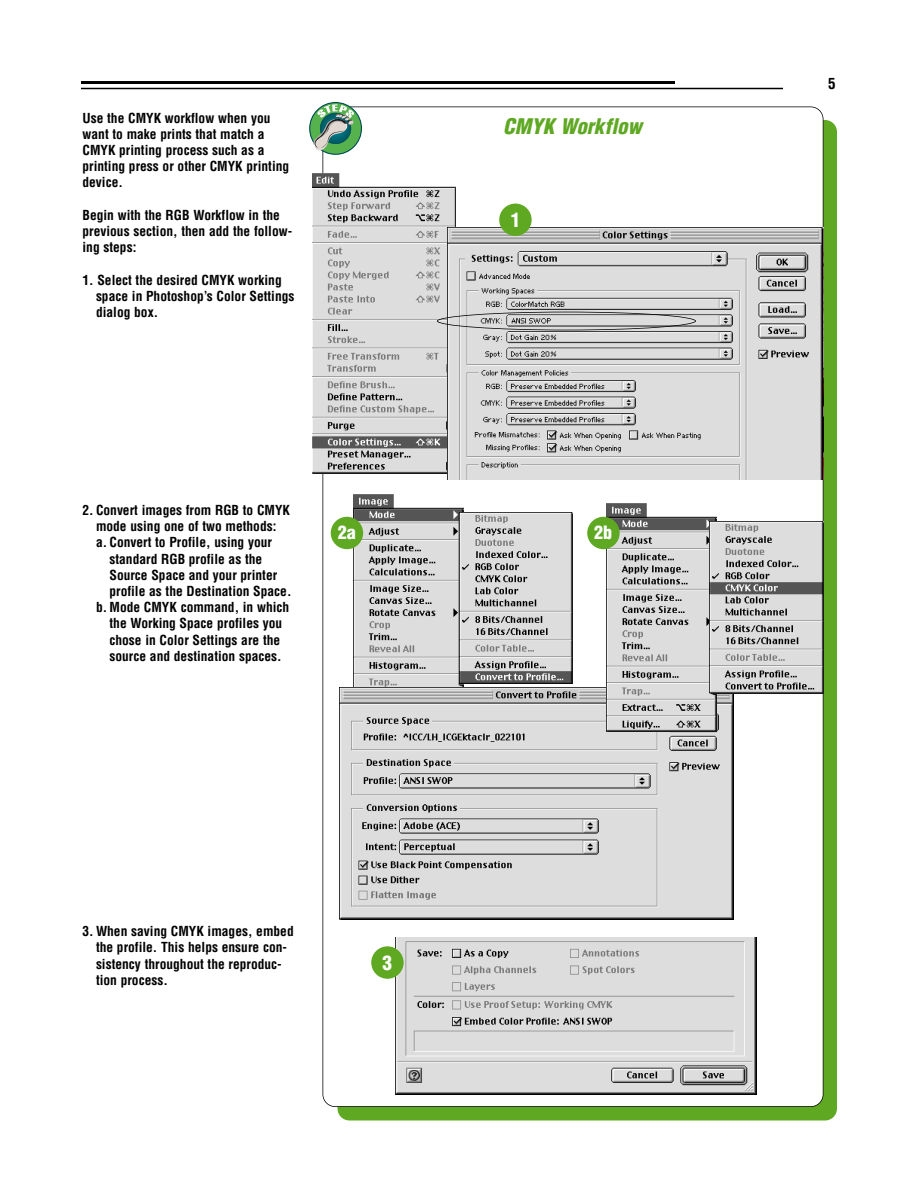
<style>
.page{position:relative;width:918px;height:1188px;background:#fff}
.page>*{position:absolute;margin:0;border:0;box-sizing:border-box;transform-origin:0 0}
.t1{font:italic 900 condensed 21px "Helvetica";color:#5ea822}
.t2{font:900 condensed 19.5px "Helvetica";color:#fff}
.t3{font:900 condensed 18px "Helvetica";color:#fff}
.t4{font:700 condensed 15px "Helvetica";color:#000}
.t5{font:700 condensed 13.5px/16.2px "Helvetica";color:#000}
</style>
<div class="page">
<div style="left:338px;top:120px;width:499px;height:1000px;background:#5ea822;border-radius:12px"></div>
<hr style="left:81px;top:81px;width:594px;height:3px;background:#000">
<hr style="left:81px;top:88px;width:702px;height:1px;background:#000">
<div style="left:323px;top:107px;width:500px;height:1000px;background:#fff;border-radius:12px"></div>
<img style="left:313px;top:174px;width:142px;height:300px">
<img style="left:448px;top:228px;width:376px;height:252px">
<div style="left:437px;top:312px;width:259px;height:18px;border:2px solid #000;border-radius:50%"></div>
<img style="left:353px;top:494px;width:111px;height:193px">
<img style="left:459px;top:512px;width:114px;height:171px">
<img style="left:339px;top:687px;width:395px;height:233px">
<img style="left:606px;top:503px;width:110px;height:228px">
<img style="left:710px;top:522px;width:114px;height:172px">
<img style="left:395px;top:938px;width:362px;height:156px">
<svg style="left:310px;top:103px;width:51px;height:51px"></svg>
<div style="left:499px;top:204px;width:33px;height:32px;background:#5ea822;border-radius:50%"></div>
<div style="left:371px;top:946px;width:33px;height:33px;background:#5ea822;border-radius:50%"></div>
<div style="left:331px;top:517px;width:32px;height:32px;background:#5ea822;border-radius:50%"></div>
<div style="left:587px;top:517px;width:33px;height:32px;background:#5ea822;border-radius:50%"></div>
<p class="t5" style="left:82px;top:111px;width:208px">Use the CMYK workflow when you want to make prints that match a<br>CMYK printing process such as a printing press or other CMYK printing device.</p>
<p class="t5" style="left:82px;top:208px;width:211px">Begin with the RGB Workflow in the previous section, then add the follow&shy;ing steps:</p>
<p class="t5" style="left:96px;top:273px;width:200px;text-indent:-14px">1. Select the desired CMYK working space in Photoshop’s Color Settings dialog box.</p>
<h1 class="t1" style="left:503px;top:118px;width:140px">CMYK Workflow</h1>
<h2 class="t2" style="left:511px;top:213px;width:11px">1</h2>
<p class="t5" style="left:82px;top:503px;width:209px">2. Convert images from RGB to CMYK</p>
<p class="t5" style="left:96px;top:519px;width:182px">mode using one of two methods:</p>
<p class="t5" style="left:96px;top:536px;width:178px">a. Convert to Profile, using your</p>
<p class="t5" style="left:110px;top:552px;width:154px">standard RGB profile as the</p>
<p class="t5" style="left:110px;top:568px;width:169px">Source Space and your printer</p>
<p class="t5" style="left:110px;top:584px;width:184px">profile as the Destination Space.</p>
<p class="t5" style="left:96px;top:600px;width:195px">b. Mode CMYK command, in which</p>
<p class="t5" style="left:110px;top:617px;width:174px">the Working Space profiles you</p>
<p class="t5" style="left:110px;top:633px;width:172px">chose in Color Settings are the</p>
<p class="t5" style="left:110px;top:649px;width:174px">source and destination spaces.</p>
<h3 class="t3" style="left:338px;top:526px;width:19px">2a</h3>
<h3 class="t3" style="left:594px;top:526px;width:19px">2b</h3>
<p class="t5" style="left:96px;top:924px;width:199px;text-indent:-14px">3. When saving CMYK images, embed the profile. This helps ensure con&shy;sistency throughout the reproduc&shy;tion process.</p>
<h2 class="t2" style="left:383px;top:956px;width:11px">3</h2>
<p class="t4" style="left:828px;top:77px;width:9px">5</p>
</div>
